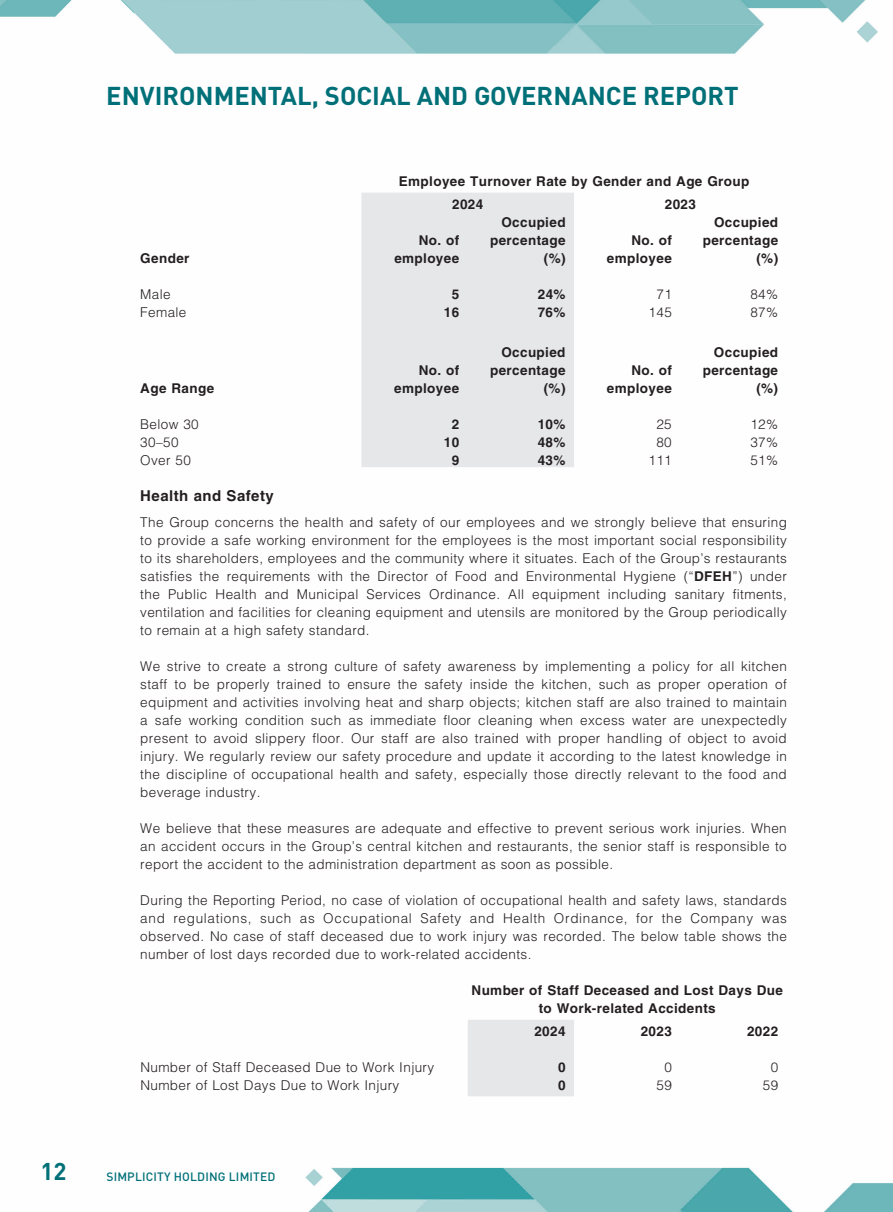
<style>
.page{position:relative;width:893px;height:1212px;background:#fff}
.page>*{position:absolute;margin:0;border:0;box-sizing:border-box;transform-origin:0 0}
.t1{font:700 25.5px "DIN Pro";color:#007078}
.t2{font:700 24px "DIN Pro";color:#007078}
.t3{font:700 15px "Helvetica LT Std";letter-spacing:.03em;color:#231f20}
.t4{font:300 13.5px/18px "Helvetica LT Std";letter-spacing:.03em;color:#231f20;text-align:justify}
.t5{font:700 13.5px/18px "Helvetica LT Std";letter-spacing:.03em;color:#231f20;text-align:right}
.t6{font:500 12px "DIN Pro";letter-spacing:.015em;color:#007078}
.s1{font-weight:700}
</style>
<div class="page">
<img style="left:0;top:0;width:892px;height:1212px">
<div style="left:361px;top:193px;width:213px;height:274px;background:#e6e7e9"></div>
<div style="left:468px;top:1020px;width:106px;height:76px;background:#e6e7e9"></div>
<h1 class="t1" style="left:106px;top:78px;width:634px">ENVIRONMENTAL, SOCIAL AND GOVERNANCE REPORT</h1>
<p class="t5" style="left:140px;top:249px;width:51px">Gender</p>
<p class="t5" style="left:452px;top:170px;width:299px;line-height:22.5px;text-align:left;text-indent:-53px">Employee Turnover Rate by Gender and Age Group<br>2024</p>
<p class="t5" style="left:665px;top:195px;width:33px">2023</p>
<p class="t5" style="left:394px;top:231px;width:66px">No. of employee</p>
<p class="t5" style="left:490px;top:213px;width:77px">Occupied percentage (%)</p>
<p class="t5" style="left:607px;top:231px;width:66px">No. of employee</p>
<p class="t5" style="left:703px;top:213px;width:77px">Occupied percentage (%)</p>
<p class="t4" style="left:140px;top:285px;width:32px">Male</p>
<p class="t5" style="left:452px;top:285px;width:9px">5</p>
<p class="t5" style="left:538px;top:285px;width:29px">24%</p>
<p class="t4" style="left:656px;top:285px;width:17px">71</p>
<p class="t4" style="left:750px;top:285px;width:29px">84%</p>
<p class="t4" style="left:140px;top:303px;width:48px">Female</p>
<p class="t5" style="left:444px;top:303px;width:17px">16</p>
<p class="t5" style="left:538px;top:303px;width:29px">76%</p>
<p class="t4" style="left:649px;top:303px;width:25px">145</p>
<p class="t4" style="left:750px;top:303px;width:29px">87%</p>
<p class="t5" style="left:140px;top:379px;width:75px">Age Range</p>
<p class="t5" style="left:394px;top:361px;width:66px">No. of employee</p>
<p class="t5" style="left:490px;top:343px;width:77px">Occupied percentage (%)</p>
<p class="t5" style="left:607px;top:361px;width:66px">No. of employee</p>
<p class="t5" style="left:703px;top:343px;width:77px">Occupied percentage (%)</p>
<p class="t4" style="left:140px;top:415px;width:60px">Below 30</p>
<p class="t5" style="left:452px;top:415px;width:9px">2</p>
<p class="t5" style="left:538px;top:415px;width:29px">10%</p>
<p class="t4" style="left:656px;top:415px;width:17px">25</p>
<p class="t4" style="left:750px;top:415px;width:29px">12%</p>
<p class="t4" style="left:140px;top:433px;width:40px">30–50</p>
<p class="t5" style="left:444px;top:433px;width:17px">10</p>
<p class="t5" style="left:538px;top:433px;width:29px">48%</p>
<p class="t4" style="left:656px;top:433px;width:17px">80</p>
<p class="t4" style="left:750px;top:433px;width:29px">37%</p>
<p class="t4" style="left:140px;top:451px;width:52px">Over 50</p>
<p class="t5" style="left:452px;top:451px;width:9px">9</p>
<p class="t5" style="left:538px;top:451px;width:29px">43%</p>
<p class="t4" style="left:648px;top:451px;width:25px">111</p>
<p class="t4" style="left:750px;top:451px;width:29px">51%</p>
<p class="t3" style="left:140px;top:486px;width:135px">Health and Safety</p>
<p class="t4" style="left:140px;top:513px;width:648px">The Group concerns the health and safety of our employees and we strongly believe that ensuring to provide a safe working environment for the employees is the most important social responsibility to its shareholders, employees and the community where it situates. Each of the Group’s restaurants satisfies the requirements with the Director of Food and Environmental Hygiene (“<span class="s1">DFEH</span>”) under the Public Health and Municipal Services Ordinance. All equipment including sanitary fitments, ventilation and facilities for cleaning equipment and utensils are monitored by the Group periodically to remain at a high safety standard.</p>
<p class="t4" style="left:140px;top:657px;width:648px">We strive to create a strong culture of safety awareness by implementing a policy for all kitchen staff to be properly trained to ensure the safety inside the kitchen, such as proper operation of equipment and activities involving heat and sharp objects; kitchen staff are also trained to maintain a safe working condition such as immediate floor cleaning when excess water are unexpectedly present to avoid slippery floor. Our staff are also trained with proper handling of object to avoid injury. We regularly review our safety procedure and update it according to the latest knowledge in the discipline of occupational health and safety, especially those directly relevant to the food and beverage industry.</p>
<p class="t4" style="left:140px;top:819px;width:648px">We believe that these measures are adequate and effective to prevent serious work injuries. When an accident occurs in the Group’s central kitchen and restaurants, the senior staff is responsible to report the accident to the administration department as soon as possible.</p>
<p class="t4" style="left:140px;top:891px;width:648px">During the Reporting Period, no case of violation of occupational health and safety laws, standards and regulations, such as Occupational Safety and Health Ordinance, for the Company was observed. No case of staff deceased due to work injury was recorded. The below table shows the number of lost days recorded due to work-related accidents.</p>
<p class="t5" style="left:472px;top:981px;width:313px;text-align:center">Number of Staff Deceased and Lost Days Due to Work-related Accidents</p>
<p class="t5" style="left:534px;top:1022px;width:33px">2024</p>
<p class="t5" style="left:641px;top:1022px;width:33px">2023</p>
<p class="t5" style="left:747px;top:1022px;width:33px">2022</p>
<p class="t4" style="left:140px;top:1058px;width:295px">Number of Staff Deceased Due to Work Injury</p>
<p class="t5" style="left:558px;top:1058px;width:9px">0</p>
<p class="t4" style="left:664px;top:1058px;width:9px">0</p>
<p class="t4" style="left:771px;top:1058px;width:9px">0</p>
<p class="t4" style="left:140px;top:1076px;width:260px">Number of Lost Days Due to Work Injury</p>
<p class="t5" style="left:558px;top:1076px;width:9px">0</p>
<p class="t4" style="left:656px;top:1076px;width:17px">59</p>
<p class="t4" style="left:763px;top:1076px;width:17px">59</p>
<h2 class="t2" style="left:40px;top:1155px;width:28px">12</h2>
<p class="t6" style="left:106px;top:1169px;width:171px">SIMPLICITY HOLDING LIMITED</p>
</div>
